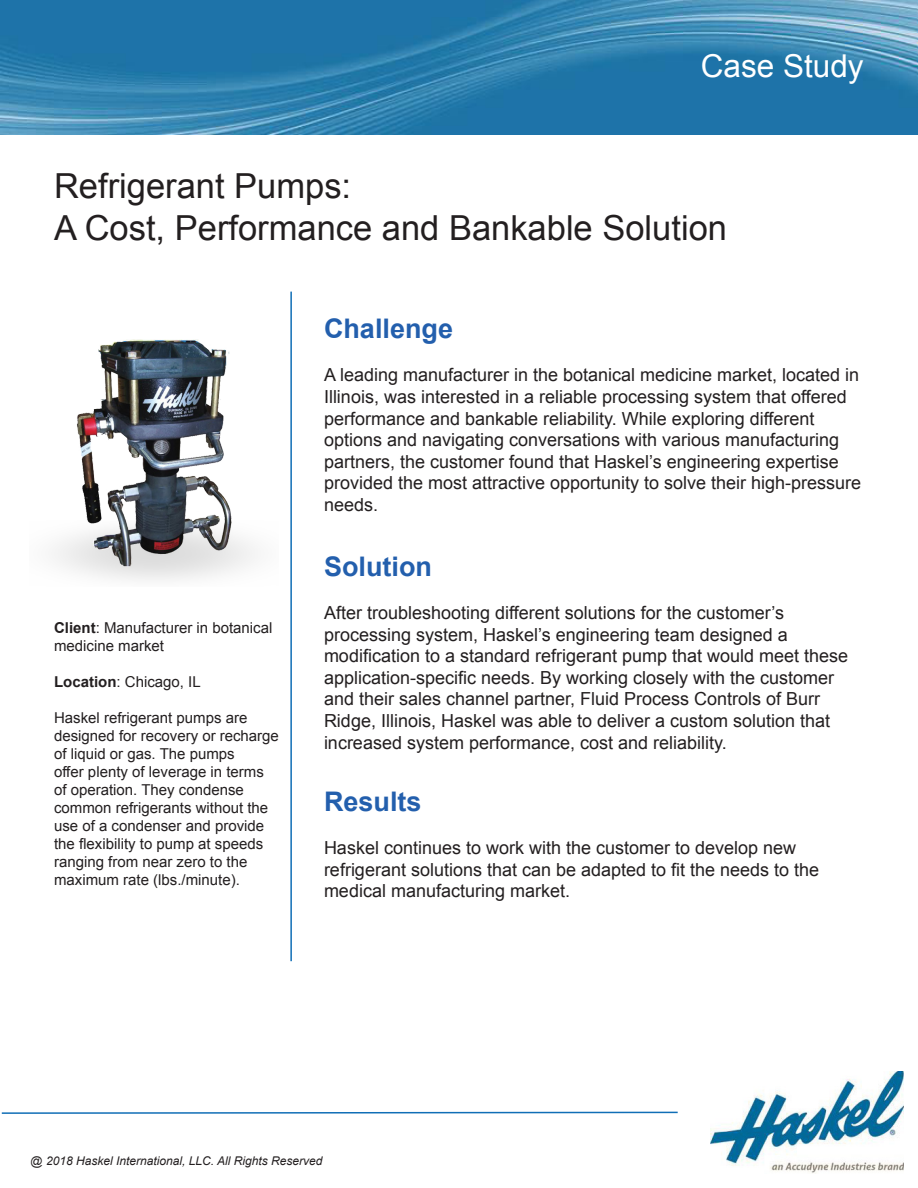
<style>
.page{position:relative;width:918px;height:1188px;background:#fff}
.page>*{position:absolute;margin:0;border:0;box-sizing:border-box;transform-origin:0 0}
.t1{font:34.5px "Arial";color:#231f20}
.t2{font:31.5px "Arial";color:#fff}
.t3{font:700 27px "Arial";color:#235fad}
.t4{font:18px/21.6px "Arial";color:#231f20}
.Small_Sidebar_Paragr{font:15px/18px "Arial";color:#231f20}
.t5{font:italic 12px "Arial";color:#231f20}
.s1{font-weight:700}
</style>
<div class="page">
<img style="left:0;top:0;width:918px;height:135px">
<img style="left:711px;top:1072px;width:193px;height:101px">
<svg style="left:1px;top:1111px;width:677px;height:3px"></svg>
<hr style="left:290px;top:292px;width:2px;height:669px;background:#106eb6">
<img style="left:54px;top:340px;width:201px;height:240px">
<h2 class="t2" style="left:701px;top:45px;width:164px">Case Study</h2>
<p class="t1" style="left:54px;top:164px;width:299px">Refrigerant Pumps:</p>
<p class="t1" style="left:54px;top:205px;width:675px">A Cost, Performance and Bankable Solution</p>
<p class="Small_Sidebar_Paragr" style="left:54px;top:618px;width:220px"><span class="s1">Client</span>: Manufacturer in botanical medicine market</p>
<p class="Small_Sidebar_Paragr" style="left:54px;top:672px;width:148px"><span class="s1">Location</span>: Chicago, IL</p>
<p class="Small_Sidebar_Paragr" style="left:54px;top:708px;width:226px">Haskel refrigerant pumps are designed for recovery or recharge of liquid or gas. The pumps<br>offer plenty of leverage in terms of operation. They condense common refrigerants without the use of a condenser and provide the flexibility to pump at speeds ranging from near zero to the maximum rate (lbs./minute).</p>
<p class="t3" style="left:324px;top:311px;width:131px">Challenge</p>
<p class="t4" style="left:324px;top:365px;width:539px">A leading manufacturer in the botanical medicine market, located in Illinois, was interested in a reliable processing system that offered performance and bankable reliability. While exploring different options and navigating conversations with various manufacturing partners, the customer found that Haskel’s engineering expertise provided the most attractive opportunity to solve their high-pressure needs.</p>
<p class="t3" style="left:324px;top:548px;width:109px">Solution</p>
<p class="t4" style="left:324px;top:602px;width:526px">After troubleshooting different solutions for the customer’s processing system, Haskel’s engineering team designed a modification to a standard refrigerant pump that would meet these application-specific needs. By working closely with the customer and their sales channel partner, Fluid Process Controls of Burr Ridge, Illinois, Haskel was able to deliver a custom solution that increased system performance, cost and reliability.</p>
<p class="t3" style="left:324px;top:784px;width:99px">Results</p>
<p class="t4" style="left:324px;top:837px;width:497px">Haskel continues to work with the customer to develop new refrigerant solutions that can be adapted to fit the needs to the medical manufacturing market.</p>
<p class="t5" style="left:31px;top:1153px;width:293px">@ 2018 Haskel International, LLC. All Rights Reserved</p>
</div>
